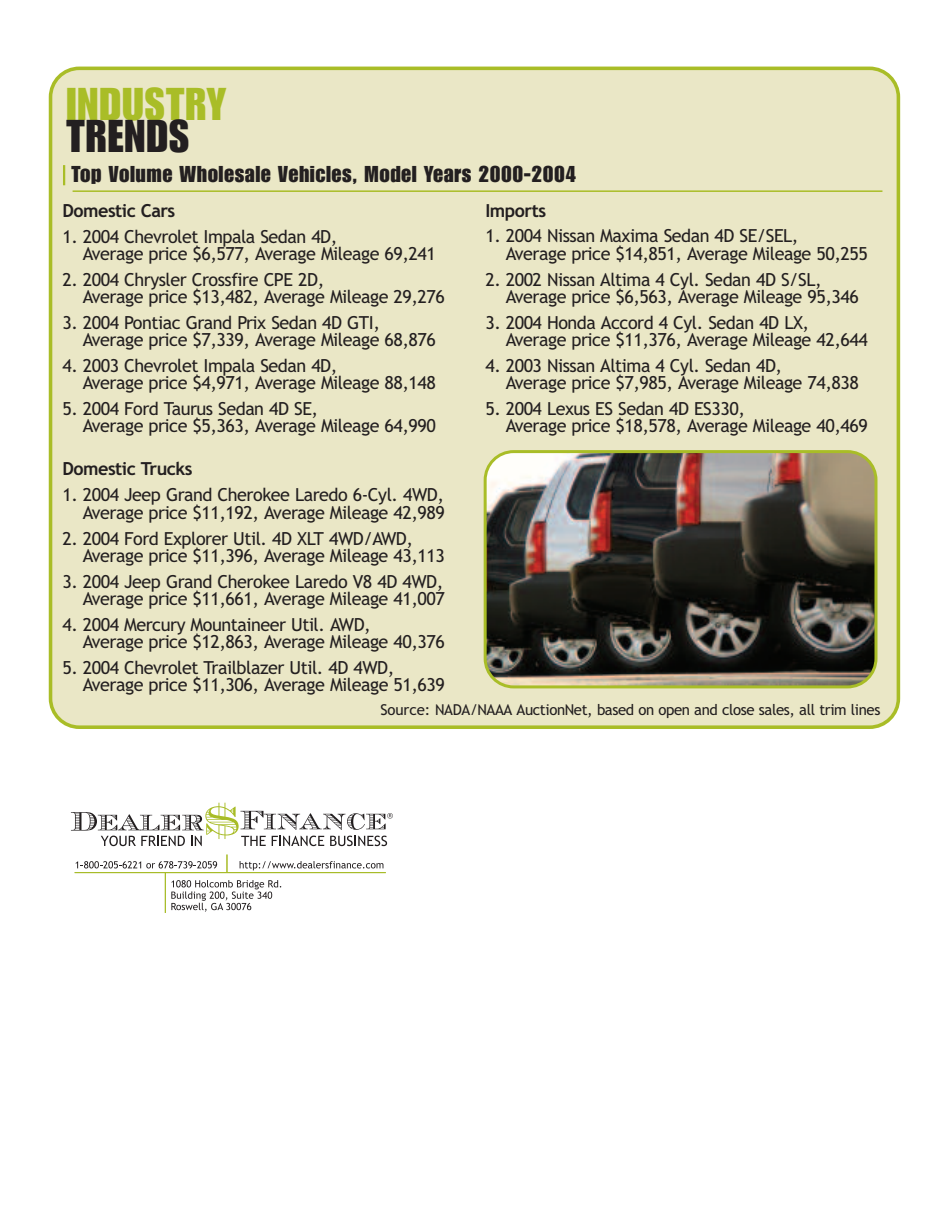
<style>
.page{position:relative;width:945px;height:1215px;background:#fff}
.page>*{position:absolute;margin:0;border:0;box-sizing:border-box;transform-origin:0 0}
.t1{font:45px "Impact";letter-spacing:.025em;color:#a9bd27}
.t2{font:45px "Impact";letter-spacing:.025em;color:#231f20}
.t3{font:22.5px "Impact";letter-spacing:.025em;color:#231f20}
.t4{font:18px/17.2px "Trebuchet MS";letter-spacing:-.025em;color:#231f20}
.t5{font:700 18px "Trebuchet MS";letter-spacing:-.03em;color:#231f20}
.t6{font:15px "Trebuchet MS";letter-spacing:-.025em;color:#231f20}
</style>
<div class="page">
<svg style="left:71px;top:803px;width:322px;height:43px"></svg>
<svg style="left:76px;top:861px;width:141px;height:8px"></svg>
<svg style="left:240px;top:861px;width:143px;height:9px"></svg>
<svg style="left:227px;top:855px;width:1px;height:17px"></svg>
<hr style="left:165px;top:873px;width:1px;height:40px;background:#a8bc27">
<hr style="left:75px;top:872px;width:311px;height:1px;background:#a8bc27">
<svg style="left:171px;top:880px;width:110px;height:32px"></svg>
<div style="left:49px;top:67px;width:851px;height:662px;background:#eae7c6"></div>
<hr style="left:73px;top:190px;width:809px;height:2px;background:#a9bd27">
<hr style="left:63px;top:165px;width:2px;height:20px;background:#a9bd27">
<img style="left:484px;top:450px;width:393px;height:238px">
<h1 class="t1" style="left:66px;top:88px;width:162px">INDUSTRY</h1>
<h1 class="t2" style="left:66px;top:120px;width:124px">TRENDS</h1>
<p class="t3" style="left:72px;top:166px;width:506px">Top Volume Wholesale Vehicles, Model Years 2000-2004</p>
<p class="t5" style="left:63px;top:200px;width:114px">Domestic Cars</p>
<p class="t4" style="left:83px;top:228px;width:355px;text-indent:-20px">1. 2004 Chevrolet Impala Sedan 4D,<br>Average price $6,577, Average Mileage 69,241</p>
<p class="t4" style="left:83px;top:271px;width:364px;text-indent:-20px">2. 2004 Chrysler Crossfire CPE 2D,<br>Average price $13,482, Average Mileage 29,276</p>
<p class="t4" style="left:83px;top:314px;width:355px;text-indent:-20px">3. 2004 Pontiac Grand Prix Sedan 4D GTI,<br>Average price $7,339, Average Mileage 68,876</p>
<p class="t4" style="left:83px;top:357px;width:355px;text-indent:-20px">4. 2003 Chevrolet Impala Sedan 4D,<br>Average price $4,971, Average Mileage 88,148</p>
<p class="t4" style="left:83px;top:400px;width:355px;text-indent:-20px">5. 2004 Ford Taurus Sedan 4D SE,<br>Average price $5,363, Average Mileage 64,990</p>
<p class="t5" style="left:63px;top:459px;width:132px">Domestic Trucks</p>
<p class="t4" style="left:63px;top:487px;width:384px;text-align:right">1. 2004 Jeep Grand Cherokee Laredo 6-Cyl. 4WD,<br>Average price $11,192, Average Mileage 42,989</p>
<p class="t4" style="left:83px;top:530px;width:364px;text-indent:-20px">2. 2004 Ford Explorer Util. 4D XLT 4WD/AWD,<br>Average price $11,396, Average Mileage 43,113</p>
<p class="t4" style="left:63px;top:573px;width:384px;text-align:right">3. 2004 Jeep Grand Cherokee Laredo V8 4D 4WD,<br>Average price $11,661, Average Mileage 41,007</p>
<p class="t4" style="left:83px;top:616px;width:364px;text-indent:-20px">4. 2004 Mercury Mountaineer Util. AWD,<br>Average price $12,863, Average Mileage 40,376</p>
<p class="t4" style="left:83px;top:659px;width:364px;text-indent:-20px">5. 2004 Chevrolet Trailblazer Util. 4D 4WD,<br>Average price $11,306, Average Mileage 51,639</p>
<p class="t5" style="left:486px;top:200px;width:62px">Imports</p>
<p class="t4" style="left:506px;top:228px;width:364px;text-indent:-20px">1. 2004 Nissan Maxima Sedan 4D SE/SEL,<br>Average price $14,851, Average Mileage 50,255</p>
<p class="t4" style="left:506px;top:271px;width:355px;text-indent:-20px">2. 2002 Nissan Altima 4 Cyl. Sedan 4D S/SL,<br>Average price $6,563, Average Mileage 95,346</p>
<p class="t4" style="left:506px;top:314px;width:364px;text-indent:-20px">3. 2004 Honda Accord 4 Cyl. Sedan 4D LX,<br>Average price $11,376, Average Mileage 42,644</p>
<p class="t4" style="left:506px;top:357px;width:355px;text-indent:-20px">4. 2003 Nissan Altima 4 Cyl. Sedan 4D,<br>Average price $7,985, Average Mileage 74,838</p>
<p class="t4" style="left:506px;top:400px;width:364px;text-indent:-20px">5. 2004 Lexus ES Sedan 4D ES330,<br>Average price $18,578, Average Mileage 40,469</p>
<p class="t6" style="left:380px;top:701px;width:502px">Source: NADA/NAAA AuctionNet, based on open and close sales, all trim lines</p>
</div>
